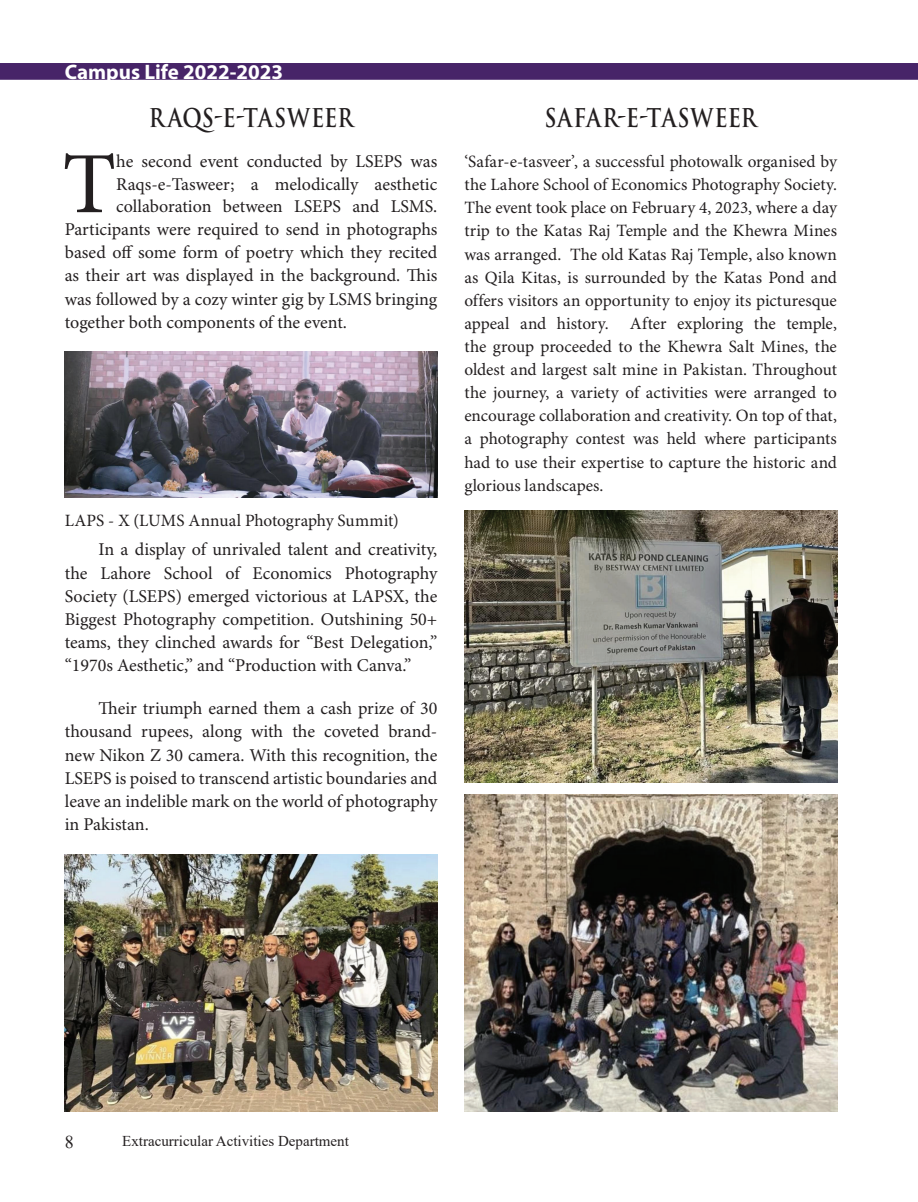
<style>
.page{position:relative;width:918px;height:1202px;background:#fff}
.page>*{position:absolute;margin:0;border:0;box-sizing:border-box;transform-origin:0 0}
.t1{font:87.3px "Minion Pro";color:#231f20}
.t2{font:700 25.2px "Trajan Pro";letter-spacing:.02em;color:#231f20;scale:.83 1}
.t3{font:700 21px "Myriad Pro";color:#fff}
.t4{font:18px/23.1px "Minion Pro";color:#231f20;text-align:justify}
.t5{font:18px "Times New Roman";color:#231f20}
.t6{font:17.25px/23.1px "Minion Pro";color:#231f20;text-align:justify}
.t7{font:15px "Times New Roman";color:#231f20}
</style>
<div class="page">
<div style="left:0;top:63px;width:918px;height:17px;background:#472468"></div>
<img style="left:65px;top:352px;width:372px;height:145px">
<img style="left:65px;top:854px;width:372px;height:257px">
<img style="left:464px;top:510px;width:373px;height:272px">
<img style="left:464px;top:794px;width:373px;height:318px">
<p class="t3" style="left:65px;top:58px;width:220px">Campus Life 2022-2023</p>
<h2 class="t2" style="left:149px;top:102px;width:248px">R AQS-E-TASWEER</h2>
<h1 class="t1" style="left:62px;top:132px;width:55px">T</h1>
<p class="t4" style="left:116px;top:151px;width:323px">he second event conducted by LSEPS was</p>
<p class="t4" style="left:116px;top:173px;width:323px">Raqs-e-Tasweer; a melodically aesthetic</p>
<p class="t4" style="left:116px;top:196px;width:323px">collaboration between LSEPS and LSMS.</p>
<p class="t4" style="left:65px;top:219px;width:374px">Participants were required to send in photographs</p>
<p class="t4" style="left:65px;top:242px;width:374px">based off some form of poetry which they recited</p>
<p class="t4" style="left:65px;top:265px;width:374px">as their art was displayed in the background. This</p>
<p class="t4" style="left:65px;top:288px;width:374px">was followed by a cozy winter gig by LSMS bringing</p>
<p class="t4" style="left:65px;top:311px;width:284px">together both components of the event.</p>
<p class="t6" style="left:65px;top:509px;width:335px">LAPS - X (LUMS Annual Photography Summit)</p>
<p class="t4" style="left:65px;top:539px;width:374px;text-indent:34px">In a display of unrivaled talent and creativity, the Lahore School of Economics Photography Society (LSEPS) emerged victorious at LAPSX, the Biggest Photography competition. Outshining 50+ teams, they clinched awards for “Best Delegation,” “1970s Aesthetic,” and “Production with Canva.”</p>
<p class="t4" style="left:65px;top:697px;width:374px;text-indent:34px">Their triumph earned them a cash prize of 30 thousand rupees, along with the coveted brand&shy;new Nikon Z 30 camera. With this recognition, the LSEPS is poised to transcend artistic boundaries and leave an indelible mark on the world of photography in Pakistan.</p>
<h2 class="t2" style="left:545px;top:102px;width:257px">SAFAR-E-TASWEER</h2>
<p class="t6" style="left:464px;top:151px;width:374px">‘Safar-e-tasveer’, a successful photowalk organised by the Lahore School of Economics Photography Society.<br>The event took place on February 4, 2023, where a day trip to the Katas Raj Temple and the Khewra Mines was arranged. The old Katas Raj Temple, also known as Qila Kitas, is surrounded by the Katas Pond and offers visitors an opportunity to enjoy its picturesque appeal and history. After exploring the temple, the group proceeded to the Khewra Salt Mines, the oldest and largest salt mine in Pakistan. Throughout the journey, a variety of activities were arranged to encourage collaboration and creativity. On top of that, a photography contest was held where participants had to use their expertise to capture the historic and glorious landscapes.</p>
<p class="t5" style="left:65px;top:1129px;width:10px">8</p>
<p class="t7" style="left:122px;top:1130px;width:228px">Extracurricular Activities Department</p>
</div>
